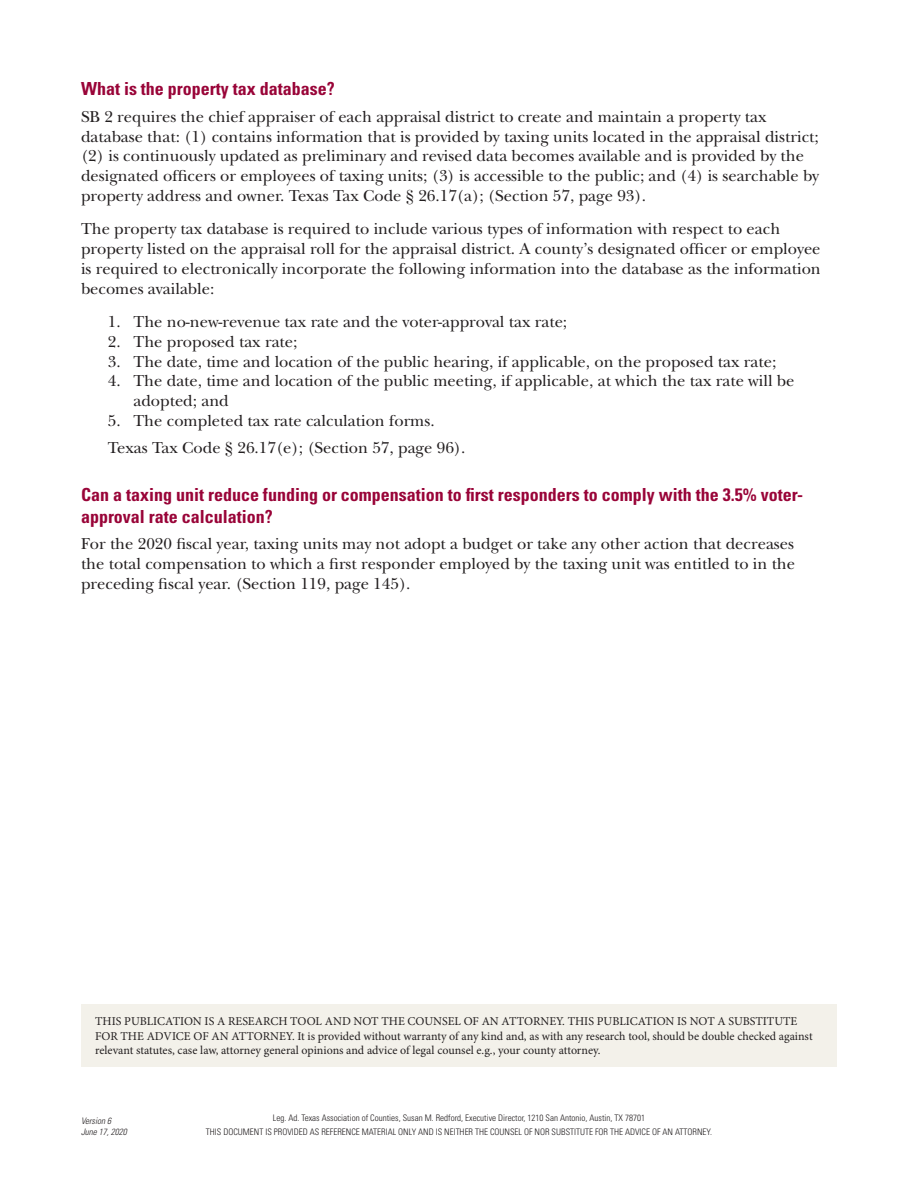
<style>
.page{position:relative;width:918px;height:1188px;background:#fff}
.page>*{position:absolute;margin:0;border:0;box-sizing:border-box;transform-origin:0 0}
.t1{font:700 condensed 18px/21.6px "Univers";color:#990438}
.t2{font:16.5px/19.8px "New Baskerville";color:#231f20}
.t3{font:12px/14.4px "Minion Pro";letter-spacing:-.005em;color:#231f20}
.t4{font:300 condensed 9px/13.6px "Univers";color:#231f20;text-align:center}
.t5{font:italic 300 condensed 9px/10.8px "Univers";color:#231f20}
</style>
<div class="page">
<div style="left:81px;top:1004px;width:756px;height:63px;background:#f3f1ea"></div>
<p class="t1" style="left:81px;top:78px;width:255px">What is the property tax database?</p>
<p class="t2" style="left:81px;top:107px;width:740px">SB 2 requires the chief appraiser of each appraisal district to create and maintain a property tax database that: (1) contains information that is provided by taxing units located in the appraisal district; (2) is continuously updated as preliminary and revised data becomes available and is provided by the designated officers or employees of taxing units; (3) is accessible to the public; and (4) is searchable by property address and owner. Texas Tax Code § 26.17(a); (Section 57, page 93).</p>
<p class="t2" style="left:81px;top:219px;width:741px">The property tax database is required to include various types of information with respect to each property listed on the appraisal roll for the appraisal district. A county’s designated officer or employee is required to electronically incorporate the following information into the database as the information becomes available:</p>
<p class="t2" style="left:108px;top:312px;width:461px">1. The no-new-revenue tax rate and the voter-approval tax rate;</p>
<p class="t2" style="left:108px;top:332px;width:191px">2. The proposed tax rate;</p>
<p class="t2" style="left:108px;top:352px;width:670px">3. The date, time and location of the public hearing, if applicable, on the proposed tax rate;</p>
<p class="t2" style="left:133px;top:371px;width:662px;text-indent:-25px">4. The date, time and location of the public meeting, if applicable, at which the tax rate will be adopted; and</p>
<p class="t2" style="left:108px;top:408px;width:359px;line-height:26.5px">5. The completed tax rate calculation forms.<br>Texas Tax Code § 26.17(e); (Section 57, page 96).</p>
<p class="t1" style="left:81px;top:484px;width:724px">Can a taxing unit reduce funding or compensation to first responders to comply with the 3.5% voter&shy;approval rate calculation?</p>
<p class="t2" style="left:81px;top:534px;width:716px;text-align:justify">For the 2020 fiscal year, taxing units may not adopt a budget or take any other action that decreases the total compensation to which a first responder employed by the taxing unit was entitled to in the preceding fiscal year. (Section 119, page 145).</p>
<p class="t3" style="left:95px;top:1014px;width:719px">THIS PUBLICATION IS A RESEARCH TOOL AND NOT THE COUNSEL OF AN ATTORNEY. THIS PUBLICATION IS NOT A SUBSTITUTE<br>FOR THE ADVICE OF AN ATTORNEY. It is provided without warranty of any kind and, as with any research tool, should be double checked against relevant statutes, case law, attorney general opinions and advice of legal counsel e.g., your county attorney.</p>
<p class="t5" style="left:81px;top:1116px;width:47px">Version 6<br>June 17, 2020</p>
<p class="t4" style="left:206px;top:1111px;width:508px">Leg. Ad. Texas Association of Counties, Susan M. Redford, Executive Director, 1210 San Antonio, Austin, TX 78701<br>THIS DOCUMENT IS PROVIDED AS REFERENCE MATERIAL ONLY AND IS NEITHER THE COUNSEL OF NOR SUBSTITUTE FOR THE ADVICE OF AN ATTORNEY.</p>
</div>
